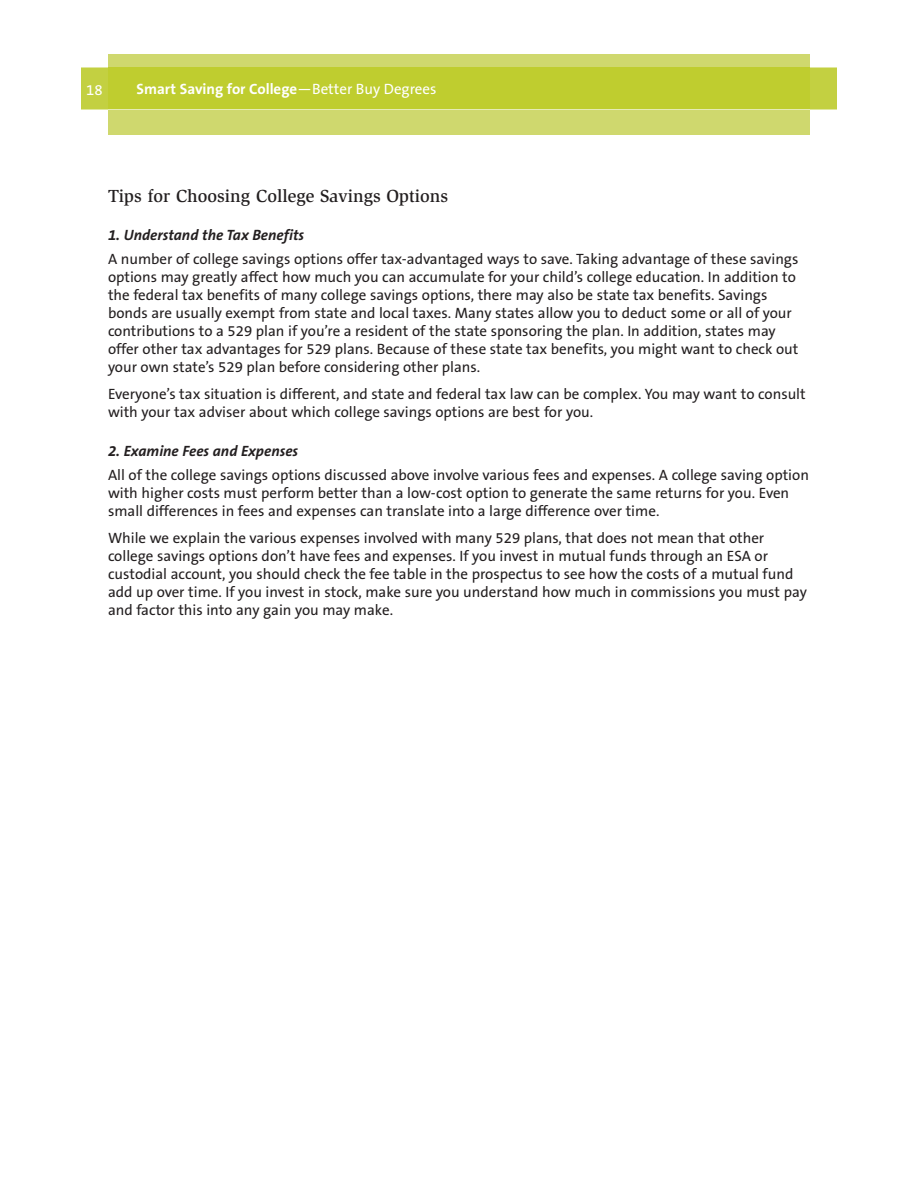
<style>
.page{position:relative;width:918px;height:1188px;background:#fff}
.page>*{position:absolute;margin:0;border:0;box-sizing:border-box;transform-origin:0 0}
.t1{font:500 18px "Slimbach LT";color:#231f20}
.t2{font:15px/18px "The Sans B5 Plain";color:#231f20}
.t3{font:italic 700 15px "The Sans B7";color:#231f20}
.t4{font:700 15px "The Sans B7";color:#fff}
.t5{font:15px "The Sans B5 Plain";color:#fff}
.s1{font-family:"The Sans B5 Plain";font-weight:400}
</style>
<div class="page">
<div style="left:81px;top:68px;width:756px;height:42px;background:#c3d041"></div>
<div style="left:108px;top:54px;width:702px;height:81px;background:#cfd86e"></div>
<div style="left:108px;top:68px;width:702px;height:42px;background:#bfcd2f"></div>
<p class="t5" style="left:86px;top:82px;width:18px">18</p>
<p class="t4" style="left:136px;top:81px;width:301px">Smart Saving for College<span class="s1">—Better Buy Degrees</span></p>
<p class="t1" style="left:108px;top:189px;width:342px">Tips for Choosing College Savings Options</p>
<p class="t3" style="left:108px;top:227px;width:198px">1. Understand the Tax Benefits</p>
<p class="t2" style="left:108px;top:250px;width:692px">A number of college savings options offer tax-advantaged ways to save. Taking advantage of these savings options may greatly affect how much you can accumulate for your child’s college education. In addition to the federal tax benefits of many college savings options, there may also be state tax benefits. Savings bonds are usually exempt from state and local taxes. Many states allow you to deduct some or all of your contributions to a 529 plan if you’re a resident of the state sponsoring the plan. In addition, states may offer other tax advantages for 529 plans. Because of these state tax benefits, you might want to check out your own state’s 529 plan before considering other plans.</p>
<p class="t2" style="left:108px;top:385px;width:699px">Everyone’s tax situation is different, and state and federal tax law can be complex. You may want to consult with your tax adviser about which college savings options are best for you.</p>
<p class="t3" style="left:108px;top:443px;width:192px">2. Examine Fees and Expenses</p>
<p class="t2" style="left:108px;top:466px;width:702px">All of the college savings options discussed above involve various fees and expenses. A college saving option with higher costs must perform better than a low-cost option to generate the same returns for you. Even small differences in fees and expenses can translate into a large difference over time.</p>
<p class="t2" style="left:108px;top:529px;width:701px">While we explain the various expenses involved with many 529 plans, that does not mean that other college savings options don’t have fees and expenses. If you invest in mutual funds through an ESA or custodial account, you should check the fee table in the prospectus to see how the costs of a mutual fund add up over time. If you invest in stock, make sure you understand how much in commissions you must pay and factor this into any gain you may make.</p>
</div>
